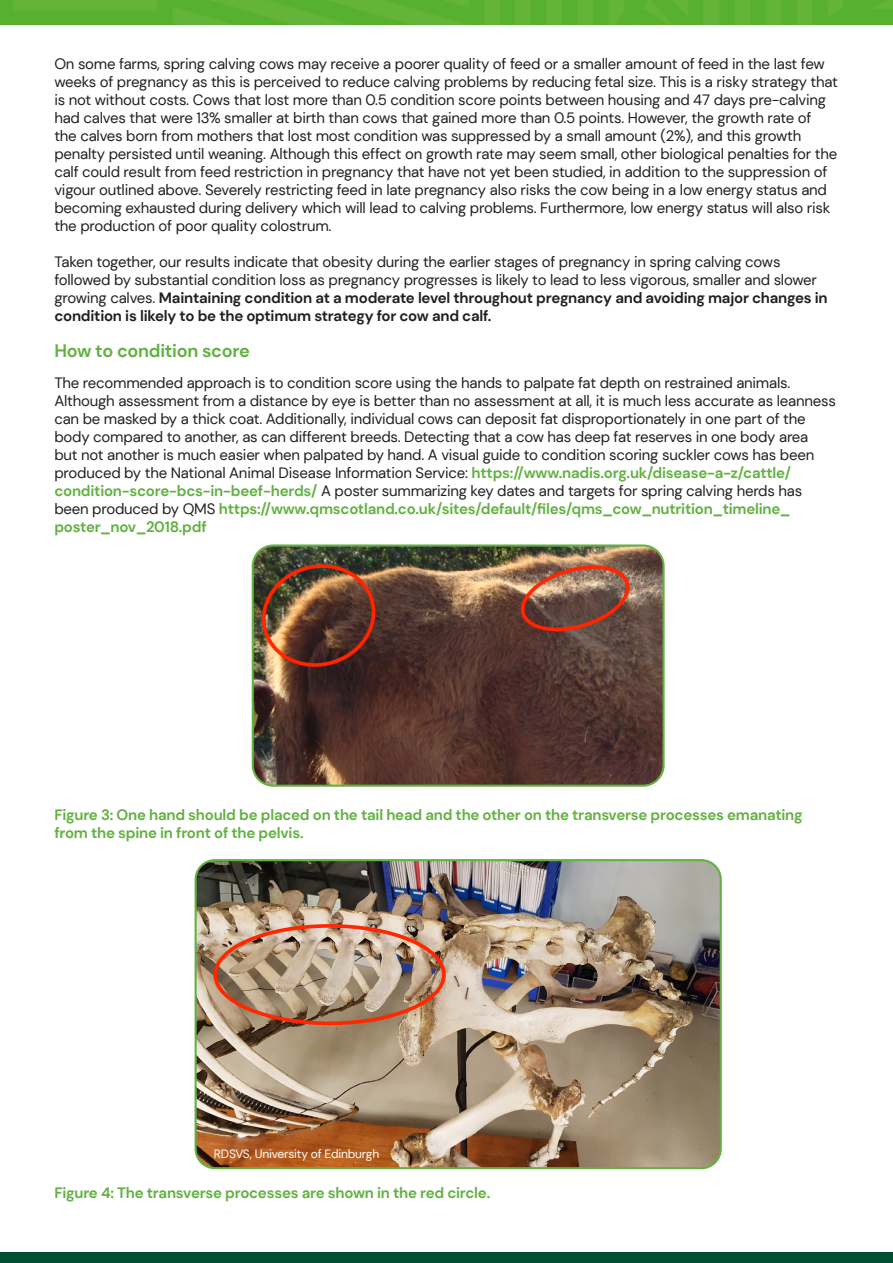
<style>
.page{position:relative;width:893px;height:1263px;background:#fff}
.page>*{position:absolute;margin:0;border:0;box-sizing:border-box;transform-origin:0 0}
.t1{font:700 18px "DM Sans";letter-spacing:-.015em;color:#63b143}
.t2{font:15px/18px "DM Sans";letter-spacing:-.015em;color:#231f20}
.t3{font:700 15px/18px "DM Sans";letter-spacing:-.015em;color:#63b143}
.t4{font:12px "DM Sans";letter-spacing:-.015em;color:#fff}
.s1{font-weight:700}
.s2{font-weight:700;color:#63b143}
</style>
<div class="page">
<div style="left:0;top:1252px;width:893px;height:11px;background:#004d36"></div>
<img style="left:0;top:0;width:893px;height:25px">
<img style="left:253px;top:547px;width:409px;height:237px">
<div style="left:252px;top:544px;width:413px;height:243px;border:2px solid #63b143;border-radius:21px"></div>
<img style="left:196px;top:861px;width:523px;height:307px">
<div style="left:195px;top:859px;width:527px;height:310px;border:2px solid #63b143;border-radius:19px"></div>
<div style="left:213px;top:924px;width:233px;height:101px;border:4px solid #ff2600;border-radius:50%"></div>
<p class="t2" style="left:54px;top:55px;width:785px">On some farms, spring calving cows may receive a poorer quality of feed or a smaller amount of feed in the last few weeks of pregnancy as this is perceived to reduce calving problems by reducing fetal size. This is a risky strategy that is not without costs. Cows that lost more than 0.5 condition score points between housing and 47 days pre-calving had calves that were 13% smaller at birth than cows that gained more than 0.5 points. However, the growth rate of<br>the calves born from mothers that lost most condition was suppressed by a small amount (2%), and this growth penalty persisted until weaning. Although this effect on growth rate may seem small, other biological penalties for the calf could result from feed restriction in pregnancy that have not yet been studied, in addition to the suppression of vigour outlined above. Severely restricting feed in late pregnancy also risks the cow being in a low energy status and becoming exhausted during delivery which will lead to calving problems. Furthermore, low energy status will also risk the production of poor quality colostrum.</p>
<p class="t2" style="left:54px;top:253px;width:775px">Taken together, our results indicate that obesity during the earlier stages of pregnancy in spring calving cows followed by substantial condition loss as pregnancy progresses is likely to lead to less vigorous, smaller and slower growing calves. <span class="s1">Maintaining condition at a moderate level throughout pregnancy and avoiding major changes in condition is likely to be the optimum strategy for cow and calf.</span></p>
<p class="t1" style="left:54px;top:339px;width:197px">How to condition score</p>
<p class="t2" style="left:54px;top:373px;width:783px">The recommended approach is to condition score using the hands to palpate fat depth on restrained animals.<br>Although assessment from a distance by eye is better than no assessment at all, it is much less accurate as leanness can be masked by a thick coat. Additionally, individual cows can deposit fat disproportionately in one part of the body compared to another, as can different breeds. Detecting that a cow has deep fat reserves in one body area<br>but not another is much easier when palpated by hand. A visual guide to condition scoring suckler cows has been produced by the National Animal Disease Information Service: <span class="s2">https://www.nadis.org.uk/disease-a-z/cattle/ condition-score-bcs-in-beef-herds/</span> A poster summarizing key dates and targets for spring calving herds has been produced by QMS <span class="s2">https://www.qmscotland.co.uk/sites/default/files/qms_cow_nutrition_timeline_ poster_nov_2018.pdf</span></p>
<p class="t3" style="left:54px;top:805px;width:750px">Figure 3: One hand should be placed on the tail head and the other on the transverse processes emanating from the spine in front of the pelvis.</p>
<p class="t4" style="left:214px;top:1146px;width:167px">RDSVS, University of Edinburgh</p>
<p class="t3" style="left:54px;top:1183px;width:437px">Figure 4: The transverse processes are shown in the red circle.</p>
</div>
